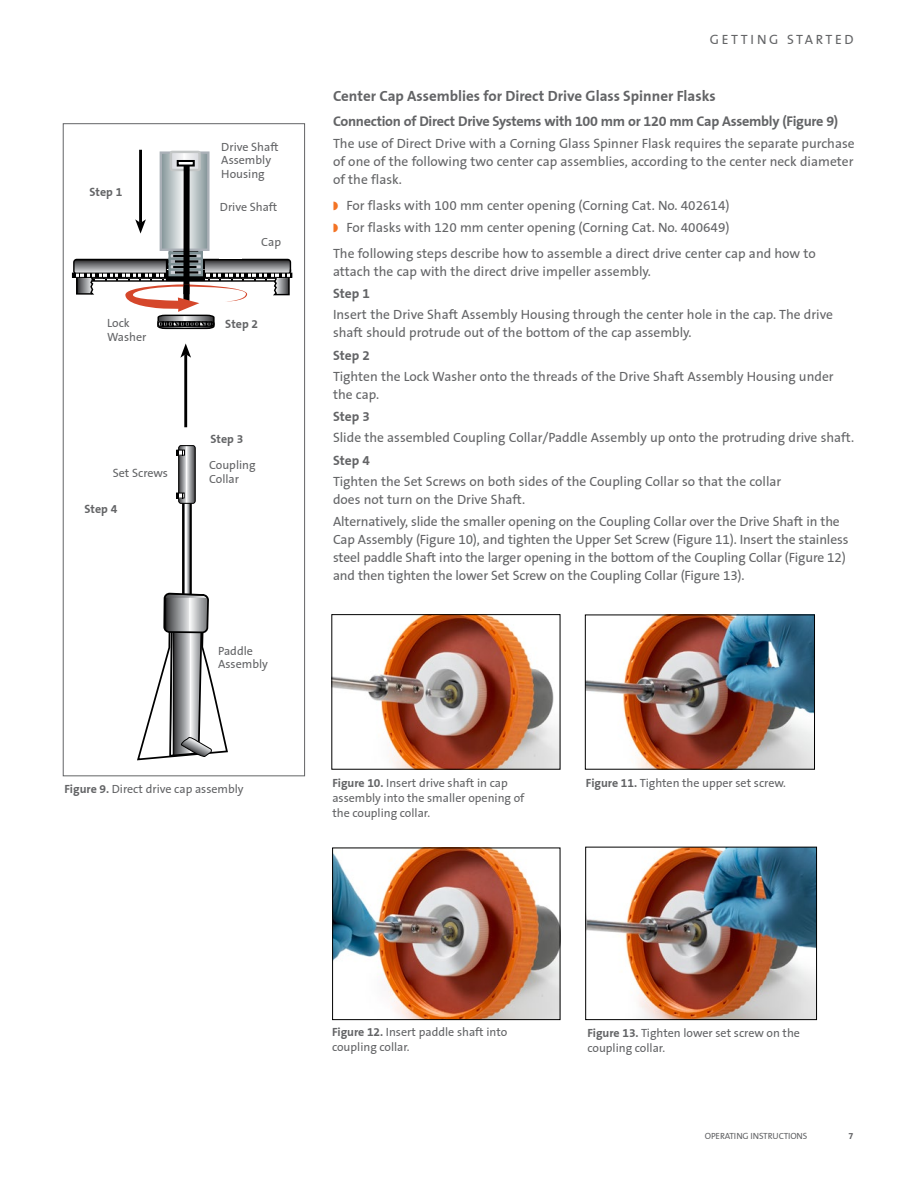
<style>
.page{position:relative;width:918px;height:1188px;background:#fff}
.page>*{position:absolute;margin:0;border:0;box-sizing:border-box;transform-origin:0 0}
.t1{font:700 15px "Corning Sans";color:#636466}
.t2{font:700 14.25px "Corning Sans";letter-spacing:-.02em;color:#636466}
.t3{font:13.5px/18px "Corning Sans";color:#636466}
.t4{font:700 13.5px "Corning Sans";color:#636466}
.t5{font:13.5px "Corning Sans";letter-spacing:.2em;color:#636466}
.t6{font:12px/13.5px "Corning Sans";color:#636466}
.t7{font:700 12px "Corning Sans";color:#636466}
.t8{font:9px "Corning Sans";letter-spacing:-.015em;color:#636466}
.t9{font:700 9px "Corning Sans";color:#636466}
.s1{font-weight:700}
</style>
<div class="page">
<img style="left:334px;top:616px;width:224px;height:151px">
<div style="left:332px;top:614px;width:228px;height:155px;border:1px solid #000"></div>
<img style="left:587px;top:617px;width:226px;height:150px">
<div style="left:585px;top:615px;width:230px;height:154px;border:1px solid #000"></div>
<img style="left:334px;top:850px;width:224px;height:168px">
<div style="left:332px;top:848px;width:228px;height:172px;border:1px solid #000"></div>
<img style="left:587px;top:849px;width:228px;height:169px">
<div style="left:585px;top:847px;width:232px;height:173px;border:1px solid #000"></div>
<div style="left:63px;top:123px;width:242px;height:653px;border:1px solid #636466"></div>
<div style="left:170px;top:151px;width:31px;height:20px;border:2px solid #c2c5c5"></div>
<div style="left:178px;top:445px;width:17px;height:59px;border:1px solid #000;border-radius:2px"></div>
<svg style="left:137px;top:446px;width:91px;height:313px"></svg>
<hr style="left:139px;top:150px;width:3px;height:73px;background:#000">
<svg style="left:180px;top:343px;width:11px;height:15px"></svg>
<hr style="left:184px;top:354px;width:3px;height:73px;background:#000">
<svg style="left:72px;top:152px;width:220px;height:178px"></svg>
<div style="left:183px;top:284px;width:7px;height:10px;background:#000"></div>
<div style="left:219px;top:195px;width:23px;height:64px;background:#fff"></div>
<p class="t7" style="left:90px;top:185px;width:34px">Step 1</p>
<p class="t6" style="left:107px;top:316px;width:41px">Lock<br>Washer</p>
<p class="t6" style="left:113px;top:467px;width:57px">Set Screws</p>
<p class="t7" style="left:85px;top:502px;width:34px">Step 4</p>
<p class="t6" style="left:221px;top:140px;width:59px">Drive Shaft<br>Assembly<br>Housing</p>
<p class="t6" style="left:220px;top:201px;width:59px">Drive Shaft</p>
<p class="t6" style="left:261px;top:235px;width:21px">Cap</p>
<p class="t7" style="left:225px;top:317px;width:34px">Step 2</p>
<p class="t7" style="left:210px;top:432px;width:34px">Step 3</p>
<p class="t6" style="left:209px;top:459px;width:48px">Coupling<br>Collar</p>
<p class="t6" style="left:218px;top:644px;width:51px">Paddle<br>Assembly</p>
<p class="t5" style="left:710px;top:32px;width:145px">GETTING STARTED</p>
<p class="t1" style="left:333px;top:87px;width:384px">Center Cap Assemblies for Direct Drive Glass Spinner Flasks</p>
<p class="t2" style="left:333px;top:113px;width:507px">Connection of Direct Drive Systems with 100 mm or 120 mm Cap Assembly (Figure 9)</p>
<p class="t3" style="left:333px;top:135px;width:523px;text-align:justify">The use of Direct Drive with a Corning Glass Spinner Flask requires the separate purchase of one of the following two center cap assemblies, according to the center neck diameter of the flask.</p>
<p class="t3" style="left:347px;top:194px;width:385px;line-height:22.5px">For flasks with 100 mm center opening (Corning Cat. No. 402614)<br>For flasks with 120 mm center opening (Corning Cat. No. 400649)</p>
<p class="t3" style="left:333px;top:244px;width:484px">The following steps describe how to assemble a direct drive center cap and how to attach the cap with the direct drive impeller assembly.</p>
<p class="t4" style="left:333px;top:286px;width:39px">Step 1</p>
<p class="t3" style="left:333px;top:306px;width:501px">Insert the Drive Shaft Assembly Housing through the center hole in the cap. The drive shaft should protrude out of the bottom of the cap assembly.</p>
<p class="t4" style="left:333px;top:347px;width:39px">Step 2</p>
<p class="t3" style="left:333px;top:367px;width:502px">Tighten the Lock Washer onto the threads of the Drive Shaft Assembly Housing under the cap.</p>
<p class="t4" style="left:333px;top:409px;width:39px">Step 3</p>
<p class="t3" style="left:333px;top:429px;width:521px">Slide the assembled Coupling Collar/Paddle Assembly up onto the protruding drive shaft.</p>
<p class="t4" style="left:333px;top:452px;width:39px">Step 4</p>
<p class="t3" style="left:333px;top:472px;width:450px">Tighten the Set Screws on both sides of the Coupling Collar so that the collar does not turn on the Drive Shaft.</p>
<p class="t3" style="left:333px;top:513px;width:517px">Alternatively, slide the smaller opening on the Coupling Collar over the Drive Shaft in the Cap Assembly (Figure 10), and tighten the Upper Set Screw (Figure 11). Insert the stainless steel paddle Shaft into the larger opening in the bottom of the Coupling Collar (Figure 12) and then tighten the lower Set Screw on the Coupling Collar (Figure 13).</p>
<p class="t6" style="left:64px;top:782px;width:181px"><span class="s1">Figure 9.</span> Direct drive cap assembly</p>
<p class="t6" style="left:332px;top:776px;width:194px;line-height:15px"><span class="s1">Figure 10.</span> Insert drive shaft in cap assembly into the smaller opening of the coupling collar.</p>
<p class="t6" style="left:586px;top:776px;width:200px"><span class="s1">Figure 11.</span> Tighten the upper set screw.</p>
<p class="t6" style="left:332px;top:1025px;width:177px;line-height:15px"><span class="s1">Figure 12.</span> Insert paddle shaft into coupling collar.</p>
<p class="t6" style="left:587px;top:1026px;width:214px;line-height:15px"><span class="s1">Figure 13.</span> Tighten lower set screw on the coupling collar.</p>
<p class="t8" style="left:705px;top:1130px;width:104px">OPERATING INSTRUCTIONS</p>
<p class="t9" style="left:849px;top:1131px;width:6px">7</p>
</div>
